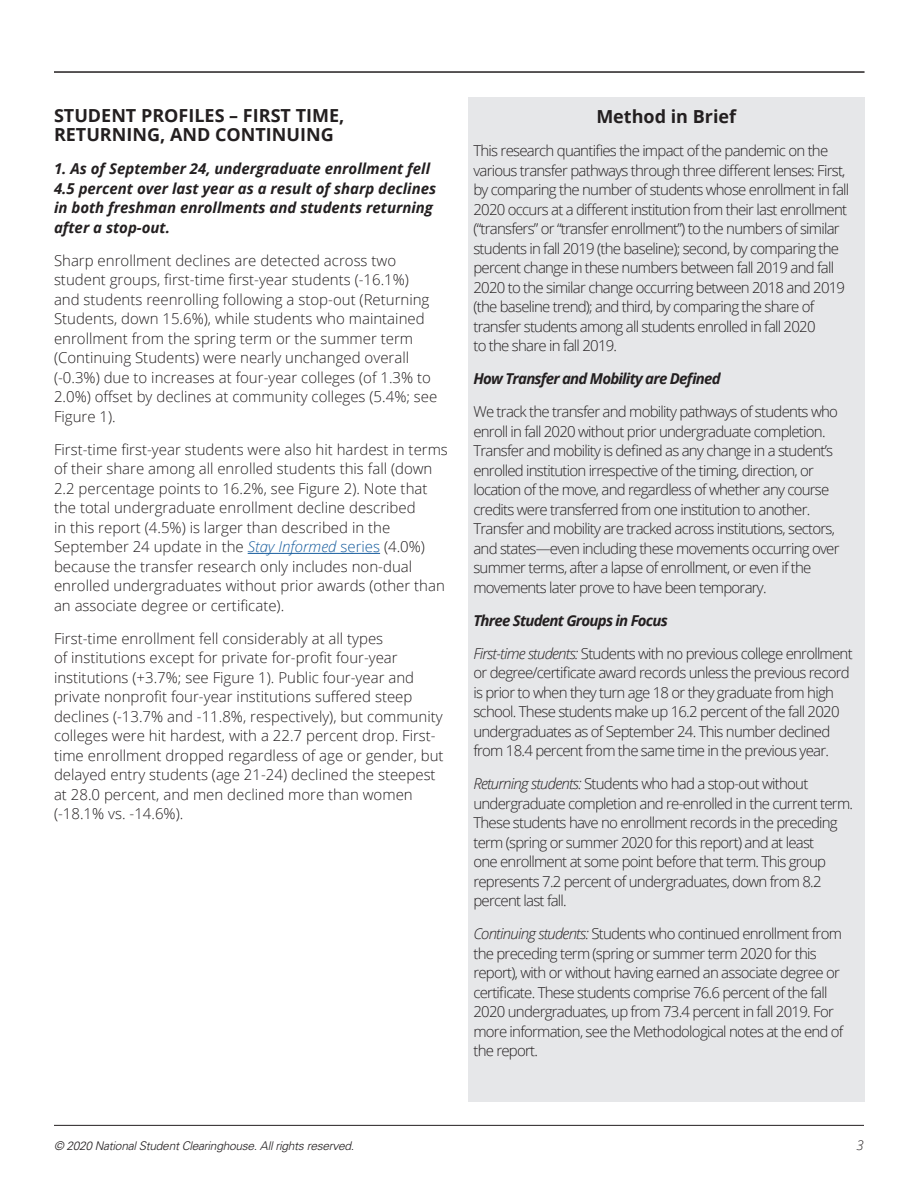
<style>
.page{position:relative;width:918px;height:1188px;background:#fff}
.page>*{position:absolute;margin:0;border:0;box-sizing:border-box;transform-origin:0 0}
.Subhead{font:700 18px/19.5px "Open Sans";color:#231f20}
.Body_Copy{font:300 15px/19.5px "Open Sans";letter-spacing:-.05em;color:#231f20}
.Body_Copy-2{font:300 15px/19.5px "Open Sans";color:#231f20}
.Subhead_2{font:italic 700 15px/19.5px "Open Sans";color:#231f20}
.Body_Copy-3{font:italic 700 15px "Open Sans";letter-spacing:-.05em;color:#231f20}
.Subhead_2-2{font:italic 700 15px "Open Sans";letter-spacing:-.05em;color:#231f20}
.t1{font:italic 300 13.5px "Open Sans";color:#231f20}
.t2{font:italic 300 12px "Univers";letter-spacing:-.025em;color:#231f20}
.s1{font-style:italic;color:#175d9e}
.s2{color:#175d9e}
.s3{font-style:italic}
</style>
<div class="page">
<hr style="left:54px;top:1125px;width:810px;height:1px;background:#231f20">
<hr style="left:54px;top:71px;width:811px;height:2px;background:#231f20">
<hr style="left:248px;top:553px;width:132px;height:1px;background:#175d9e">
<div style="left:468px;top:97px;width:397px;height:1005px;background:#e6e7e9"></div>
<p class="Subhead" style="left:54px;top:105px;width:292px">STUDENT PROFILES – FIRST TIME,<br>RETURNING, AND CONTINUING</p>
<p class="Subhead_2" style="left:54px;top:159px;width:384px">1. As of September 24, undergraduate enrollment fell 4.5 percent over last year as a result of sharp declines in both freshman enrollments and students returning after a stop-out.</p>
<p class="Body_Copy-2" style="left:54px;top:250px;width:385px">Sharp enrollment declines are detected across two student groups, first-time first-year students (-16.1%) and students reenrolling following a stop-out (Returning Students, down 15.6%), while students who maintained enrollment from the spring term or the summer term (Continuing Students) were nearly unchanged overall (-0.3%) due to increases at four-year colleges (of 1.3% to 2.0%) offset by declines at community colleges (5.4%; see Figure 1).</p>
<p class="Body_Copy-2" style="left:54px;top:439px;width:395px">First-time first-year students were also hit hardest in terms of their share among all enrolled students this fall (down 2.2 percentage points to 16.2%, see Figure 2). Note that the total undergraduate enrollment decline described<br>in this report (4.5%) is larger than described in the September 24 update in the <span class="s1">Stay Informed</span> <span class="s2">series</span> (4.0%) because the transfer research only includes non-dual enrolled undergraduates without prior awards (other than an associate degree or certificate).</p>
<p class="Body_Copy-2" style="left:54px;top:628px;width:391px">First-time enrollment fell considerably at all types<br>of institutions except for private for-profit four-year institutions (+3.7%; see Figure 1). Public four-year and private nonprofit four-year institutions suffered steep declines (-13.7% and -11.8%, respectively), but community colleges were hit hardest, with a 22.7 percent drop. First&shy;time enrollment dropped regardless of age or gender, but delayed entry students (age 21-24) declined the steepest at 28.0 percent, and men declined more than women (-18.1% vs. -14.6%).</p>
<p class="Subhead" style="left:596px;top:107px;width:141px">Method in Brief</p>
<p class="Body_Copy" style="left:473px;top:141px;width:377px">This research quantifies the impact of the pandemic on the various transfer pathways through three different lenses: First, by comparing the number of students whose enrollment in fall 2020 occurs at a different institution from their last enrollment (“transfers” or “transfer enrollment”) to the numbers of similar students in fall 2019 (the baseline); second, by comparing the percent change in these numbers between fall 2019 and fall 2020 to the similar change occurring between 2018 and 2019 (the baseline trend); and third, by comparing the share of transfer students among all students enrolled in fall 2020<br>to the share in fall 2019.</p>
<p class="Body_Copy-3" style="left:473px;top:368px;width:249px">How Transfer and Mobility are Defined</p>
<p class="Body_Copy" style="left:473px;top:402px;width:368px">We track the transfer and mobility pathways of students who enroll in fall 2020 without prior undergraduate completion.<br>Transfer and mobility is defined as any change in a student’s enrolled institution irrespective of the timing, direction, or location of the move, and regardless of whether any course credits were transferred from one institution to another.<br>Transfer and mobility are tracked across institutions, sectors, and states—even including these movements occurring over summer terms, after a lapse of enrollment, or even if the movements later prove to have been temporary.</p>
<p class="Subhead_2-2" style="left:473px;top:610px;width:196px">Three Student Groups in Focus</p>
<p class="Body_Copy" style="left:473px;top:643px;width:381px"><span class="s3">First-time students:</span> Students with no previous college enrollment or degree/certificate award records unless the previous record is prior to when they turn age 18 or they graduate from high school. These students make up 16.2 percent of the fall 2020 undergraduates as of September 24. This number declined from 18.4 percent from the same time in the previous year.</p>
<p class="Body_Copy" style="left:473px;top:774px;width:381px"><span class="s3">Returning students:</span> Students who had a stop-out without undergraduate completion and re-enrolled in the current term.<br>These students have no enrollment records in the preceding term (spring or summer 2020 for this report) and at least<br>one enrollment at some point before that term. This group represents 7.2 percent of undergraduates, down from 8.2 percent last fall.</p>
<p class="Body_Copy" style="left:473px;top:924px;width:372px"><span class="s3">Continuing students:</span> Students who continued enrollment from the preceding term (spring or summer term 2020 for this report), with or without having earned an associate degree or certificate. These students comprise 76.6 percent of the fall 2020 undergraduates, up from 73.4 percent in fall 2019. For more information, see the Methodological notes at the end of the report.</p>
<p class="t2" style="left:54px;top:1139px;width:302px">© 2020 National Student Clearinghouse. All rights reserved.</p>
<p class="t1" style="left:857px;top:1136px;width:9px">3</p>
</div>
